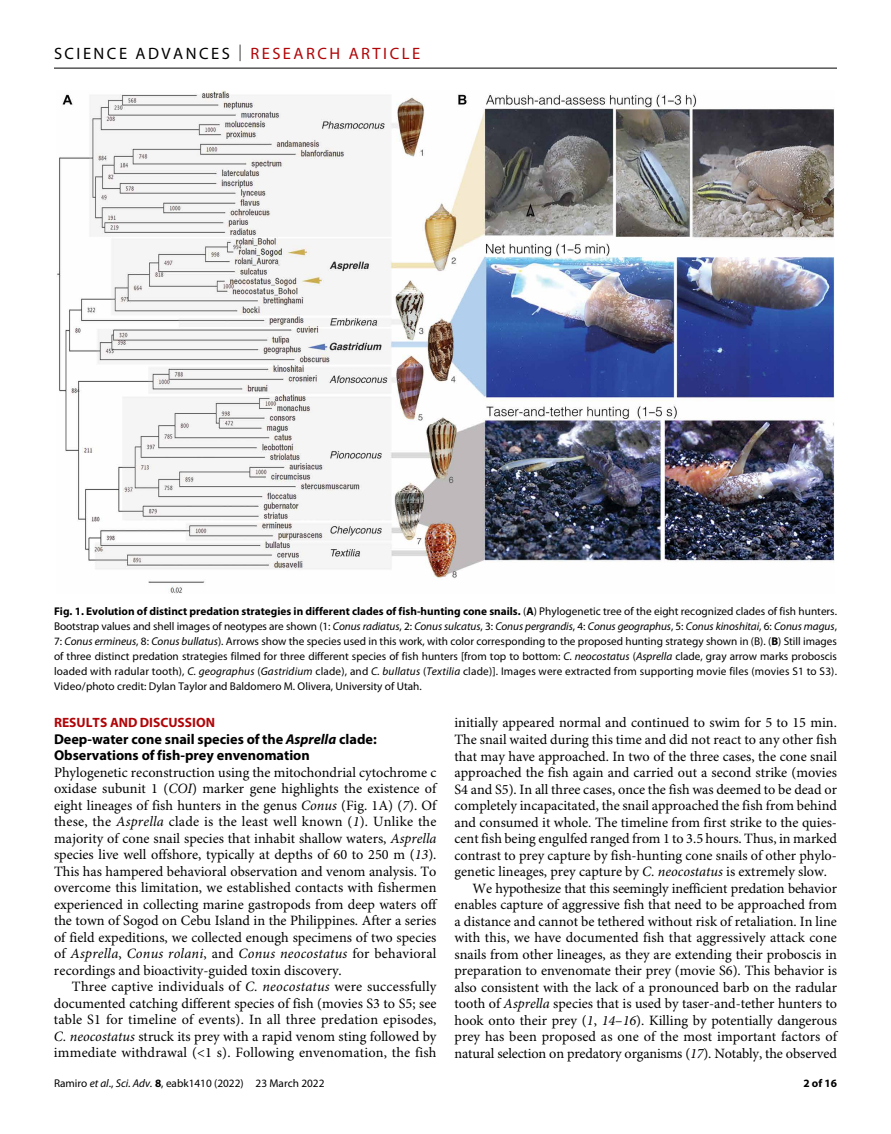
<style>
.page{position:relative;width:891px;height:1134px;background:#fff}
.page>*{position:absolute;margin:0;border:0;box-sizing:border-box;transform-origin:0 0}
.t1{font:16.5px "Myriad Pro";letter-spacing:.15em;color:#000}
.t2{font:14.25px/16.5px "Minion Pro";color:#000;text-align:justify}
.t3{font:700 14.25px/16.5px "Myriad Pro";color:#000}
.t4{font:700 13.5px "Myriad Pro";color:#b10508}
.t5{font:11.25px/15px "Myriad Pro";color:#000;text-align:justify}
.t6{font:700 11.25px "Myriad Pro";color:#000}
.s1{font-weight:300}
.s2{color:#b10508}
.s3{font-weight:700}
.s4{font-style:italic}
</style>
<div class="page">
<hr style="left:54px;top:68px;width:783px;height:1px;background:#000">
<img style="left:57px;top:90px;width:777px;height:504px">
<p class="t1" style="left:54px;top:40px;width:368px">SCIENCE ADVANCES <span class="s1">|</span> <span class="s2">RESEARCH ARTICLE</span></p>
<p class="t5" style="left:54px;top:604px;width:785px"><span class="s3">Fig. 1. Evolution of distinct predation strategies in different clades of fish-hunting cone snails.</span> (<span class="s3">A</span>) Phylogenetic tree of the eight recognized clades of fish hunters.<br>Bootstrap values and shell images of neotypes are shown (1: <span class="s4">Conus radiatus</span>, 2: <span class="s4">Conus sulcatus</span>, 3: <span class="s4">Conus pergrandis</span>, 4: <span class="s4">Conus geographus</span>, 5: <span class="s4">Conus kinoshitai</span>, 6: <span class="s4">Conus magus</span>, 7: <span class="s4">Conus ermineus</span>, 8: <span class="s4">Conus bullatus</span>). Arrows show the species used in this work, with color corresponding to the proposed hunting strategy shown in (B). (<span class="s3">B</span>) Still images of three distinct predation strategies filmed for three different species of fish hunters [from top to bottom: <span class="s4">C. neocostatus</span> (<span class="s4">Asprella</span> clade, gray arrow marks proboscis loaded with radular tooth), <span class="s4">C. geographus</span> (<span class="s4">Gastridium</span> clade), and <span class="s4">C. bullatus</span> (<span class="s4">Textilia</span> clade)]. Images were extracted from supporting movie files (movies S1 to S3).<br>Video/photo credit: Dylan Taylor and Baldomero M. Olivera, University of Utah.</p>
<p class="t4" style="left:54px;top:712px;width:163px">RESULTS AND DISCUSSION</p>
<p class="t3" style="left:54px;top:730px;width:324px">Deep-water cone snail species of the <span class="s4">Asprella</span> clade:<br>Observations of fish-prey envenomation</p>
<p class="t2" style="left:54px;top:766px;width:384px">Phylogenetic reconstruction using the mitochondrial cytochrome c oxidase subunit 1 (<span class="s4">COI</span>) marker gene highlights the existence of eight lineages of fish hunters in the genus <span class="s4">Conus</span> (Fig. 1A) (<span class="s4">7</span>). Of these, the <span class="s4">Asprella</span> clade is the least well known (<span class="s4">1</span>). Unlike the majority of cone snail species that inhabit shallow waters, <span class="s4">Asprella </span>species live well offshore, typically at depths of 60 to 250 m (<span class="s4">13</span>).<br>This has hampered behavioral observation and venom analysis. To overcome this limitation, we established contacts with fishermen experienced in collecting marine gastropods from deep waters off the town of Sogod on Cebu Island in the Philippines. After a series of field expeditions, we collected enough specimens of two species of <span class="s4">Asprella</span>, <span class="s4">Conus rolani</span>, and <span class="s4">Conus neocostatus</span> for behavioral recordings and bioactivity-guided toxin discovery.</p>
<p class="t2" style="left:54px;top:980px;width:384px;text-indent:18px">Three captive individuals of <span class="s4">C. neocostatus</span> were successfully documented catching different species of fish (movies S3 to S5; see table S1 for timeline of events). In all three predation episodes, <span class="s4">C. neocostatus</span> struck its prey with a rapid venom sting followed by immediate withdrawal (&lt;1 s). Following envenomation, the fish</p>
<p class="t5" style="left:54px;top:1076px;width:272px">Ramiro <span class="s4">et al</span>., <span class="s4">Sci. Adv.</span> <span class="s3">8</span>, eabk1410 (2022) 23 March 2022</p>
<p class="t2" style="left:454px;top:716px;width:384px">initially appeared normal and continued to swim for 5 to 15 min.</p>
<p class="t2" style="left:454px;top:733px;width:384px">The snail waited during this time and did not react to any other fish</p>
<p class="t2" style="left:454px;top:749px;width:384px">that may have approached. In two of the three cases, the cone snail</p>
<p class="t2" style="left:454px;top:766px;width:384px">approached the fish again and carried out a second strike (movies</p>
<p class="t2" style="left:454px;top:782px;width:384px">S4 and S5). In all three cases, once the fish was deemed to be dead or</p>
<p class="t2" style="left:454px;top:799px;width:384px">completely incapacitated, the snail approached the fish from behind</p>
<p class="t2" style="left:454px;top:815px;width:384px">and consumed it whole. The timeline from first strike to the quies-</p>
<p class="t2" style="left:454px;top:832px;width:384px">cent fish being engulfed ranged from 1 to 3.5 hours. Thus, in marked</p>
<p class="t2" style="left:454px;top:848px;width:384px">contrast to prey capture by fish-hunting cone snails of other phylo-</p>
<p class="t2" style="left:454px;top:865px;width:374px">genetic lineages, prey capture by <span class="s4">C. neocostatus</span> is extremely slow.</p>
<p class="t2" style="left:472px;top:881px;width:366px">We hypothesize that this seemingly inefficient predation behavior</p>
<p class="t2" style="left:454px;top:898px;width:384px">enables capture of aggressive fish that need to be approached from</p>
<p class="t2" style="left:454px;top:914px;width:384px">a distance and cannot be tethered without risk of retaliation. In line</p>
<p class="t2" style="left:454px;top:931px;width:384px">with this, we have documented fish that aggressively attack cone</p>
<p class="t2" style="left:454px;top:947px;width:384px">snails from other lineages, as they are extending their proboscis in</p>
<p class="t2" style="left:454px;top:964px;width:384px">preparation to envenomate their prey (movie S6). This behavior is</p>
<p class="t2" style="left:454px;top:980px;width:384px">also consistent with the lack of a pronounced barb on the radular</p>
<p class="t2" style="left:454px;top:997px;width:384px">tooth of <span class="s4">Asprella</span> species that is used by taser-and-tether hunters to</p>
<p class="t2" style="left:454px;top:1013px;width:384px">hook onto their prey (<span class="s4">1</span>, <span class="s4">14</span>–<span class="s4">16</span>). Killing by potentially dangerous</p>
<p class="t2" style="left:454px;top:1030px;width:384px">prey has been proposed as one of the most important factors of</p>
<p class="t2" style="left:454px;top:1046px;width:384px">natural selection on predatory organisms (<span class="s4">17</span>). Notably, the observed</p>
<p class="t6" style="left:803px;top:1074px;width:35px">2 of 16</p>
</div>
